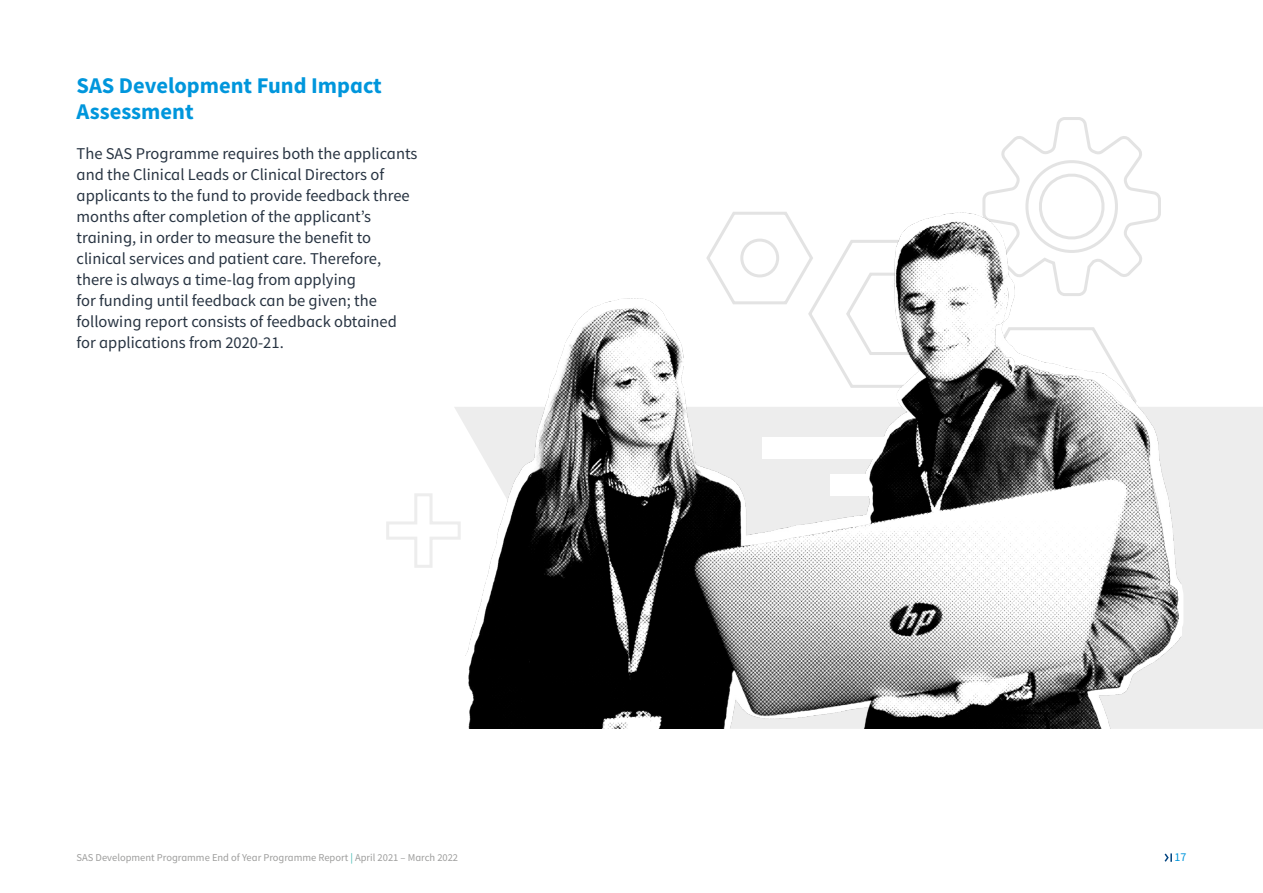
<style>
.page{position:relative;width:1263px;height:893px;background:#fff}
.page>*{position:absolute;margin:0;border:0;box-sizing:border-box;transform-origin:0 0}
.t1{font:700 22.5px/25.5px "Source Sans Pro";color:#0096dc}
.t2{font:16.5px/21px "Source Sans Pro";color:#283442}
.t3{font:12px "Source Sans Pro";color:#0096dc}
.t4{font:10.5px "Source Sans Pro";color:#9d9d9c}
.s1{color:#3db7b0}
</style>
<div class="page">
<svg style="left:1164px;top:853px;width:8px;height:9px"></svg>
<svg style="left:454px;top:407px;width:809px;height:322px;background:#efefef"></svg>
<svg style="left:982px;top:117px;width:179px;height:95px"></svg>
<svg style="left:1179px;top:577px;width:4px;height:63px"></svg>
<img style="left:468px;top:217px;width:711px;height:512px">
<svg style="left:386px;top:492px;width:76px;height:77px"></svg>
<h1 class="t1" style="left:77px;top:73px;width:307px">SAS Development Fund Impact<br>Assessment</h1>
<p class="t2" style="left:77px;top:143px;width:342px">The SAS Programme requires both the applicants and the Clinical Leads or Clinical Directors of applicants to the fund to provide feedback three months after completion of the applicant’s training, in order to measure the benefit to clinical services and patient care. Therefore, there is always a time-lag from applying<br>for funding until feedback can be given; the following report consists of feedback obtained for applications from 2020-21.</p>
<p class="t4" style="left:77px;top:850px;width:383px">SAS Development Programme End of Year Programme Report <span class="s1">|</span> April 2021 – March 2022</p>
<p class="t3" style="left:1174px;top:850px;width:13px">17</p>
</div>
